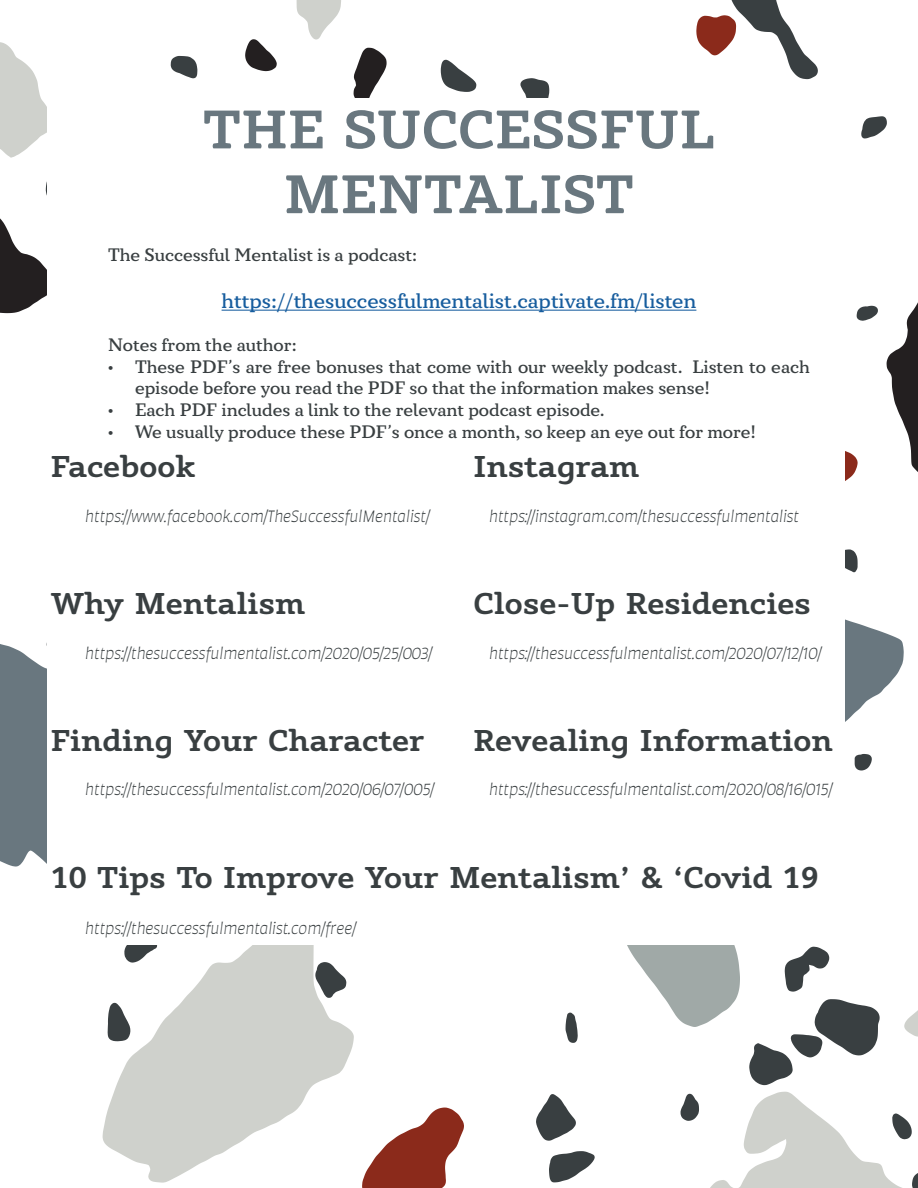
<style>
.page{position:relative;width:918px;height:1188px;background:#fff}
.page>*{position:absolute;margin:0;border:0;box-sizing:border-box;transform-origin:0 0}
.Heading_1_-_All_Caps{font:700 54px/64.8px "Vaccine";letter-spacing:.01em;color:#69777f;text-align:center}
.Heading_1_-_Align_Le{font:700 30px "Vaccine";color:#393f41}
.Body_-_Justified{font:500 21px "Circe Slab C";color:#175d9e}
.Subheading_2_-_Align{font:italic 300 18px "Auster";color:#393f41}
.Body_-_Justified-2{font:500 18px/21.6px "Circe Slab C";color:#393f41}
</style>
<div class="page">
<svg style="left:362px;top:1108px;width:102px;height:80px"></svg>
<svg style="left:845px;top:451px;width:13px;height:30px"></svg>
<svg style="left:245px;top:39px;width:32px;height:32px"></svg>
<svg style="left:354px;top:48px;width:33px;height:50px"></svg>
<svg style="left:887px;top:302px;width:31px;height:170px"></svg>
<svg style="left:627px;top:945px;width:113px;height:82px"></svg>
<svg style="left:0;top:42px;width:47px;height:116px"></svg>
<svg style="left:103px;top:1031px;width:251px;height:152px;fill:#cfd1cc"></svg>
<svg style="left:904px;top:1010px;width:14px;height:27px"></svg>
<svg style="left:297px;top:0;width:44px;height:40px"></svg>
<svg style="left:749px;top:999px;width:131px;height:86px"></svg>
<svg style="left:536px;top:1094px;width:40px;height:47px"></svg>
<svg style="left:549px;top:1151px;width:46px;height:31px"></svg>
<svg style="left:566px;top:1013px;width:12px;height:30px"></svg>
<svg style="left:681px;top:1092px;width:237px;height:96px"></svg>
<svg style="left:441px;top:60px;width:35px;height:32px"></svg>
<svg style="left:520px;top:78px;width:29px;height:20px"></svg>
<svg style="left:696px;top:0;width:122px;height:79px"></svg>
<svg style="left:861px;top:116px;width:26px;height:22px"></svg>
<svg style="left:0;top:181px;width:47px;height:132px"></svg>
<svg style="left:171px;top:56px;width:26px;height:22px"></svg>
<svg style="left:785px;top:947px;width:44px;height:45px"></svg>
<svg style="left:845px;top:619px;width:59px;height:152px"></svg>
<svg style="left:845px;top:549px;width:13px;height:23px"></svg>
<svg style="left:857px;top:306px;width:21px;height:15px"></svg>
<svg style="left:0;top:642px;width:351px;height:399px"></svg>
<div style="left:48px;top:98px;width:797px;height:847px;background:#fff"></div>
<hr style="left:222px;top:310px;width:474px;height:1px;background:#175d9e">
<p class="Heading_1_-_All_Caps" style="left:203px;top:98px;width:514px">THE SUCCESSFUL<br>MENTALIST</p>
<p class="Body_-_Justified-2" style="left:108px;top:245px;width:311px">The Successful Mentalist is a podcast:</p>
<p class="Body_-_Justified" style="left:222px;top:289px;width:476px">https://thesuccessfulmentalist.captivate.fm/listen</p>
<p class="Body_-_Justified-2" style="left:108px;top:335px;width:191px">Notes from the author:</p>
<p class="Body_-_Justified-2" style="left:135px;top:357px;width:676px;text-indent:-27px">• These PDF’s are free bonuses that come with our weekly podcast. Listen to each episode before you read the PDF so that the information makes sense!</p>
<p class="Body_-_Justified-2" style="left:108px;top:400px;width:498px">• Each PDF includes a link to the relevant podcast episode.</p>
<p class="Body_-_Justified-2" style="left:108px;top:422px;width:650px">• We usually produce these PDF’s once a month, so keep an eye out for more!</p>
<p class="Heading_1_-_Align_Le" style="left:51px;top:448px;width:146px">Facebook</p>
<p class="Heading_1_-_Align_Le" style="left:474px;top:448px;width:167px">Instagram</p>
<p class="Subheading_2_-_Align" style="left:85px;top:506px;width:346px">https://www.facebook.com/TheSuccessfulMentalist/</p>
<p class="Subheading_2_-_Align" style="left:489px;top:506px;width:311px">https://instagram.com/thesuccessfulmentalist</p>
<p class="Heading_1_-_Align_Le" style="left:51px;top:584px;width:256px">Why Mentalism</p>
<p class="Heading_1_-_Align_Le" style="left:474px;top:584px;width:339px">Close-Up Residencies</p>
<p class="Subheading_2_-_Align" style="left:85px;top:643px;width:349px">https://thesuccessfulmentalist.com/2020/05/25/003/</p>
<p class="Subheading_2_-_Align" style="left:489px;top:643px;width:334px">https://thesuccessfulmentalist.com/2020/07/12/10/</p>
<p class="Heading_1_-_Align_Le" style="left:51px;top:721px;width:375px">Finding Your Character</p>
<p class="Heading_1_-_Align_Le" style="left:474px;top:721px;width:361px">Revealing Information</p>
<p class="Subheading_2_-_Align" style="left:85px;top:780px;width:350px">https://thesuccessfulmentalist.com/2020/06/07/005/</p>
<p class="Subheading_2_-_Align" style="left:489px;top:780px;width:345px">https://thesuccessfulmentalist.com/2020/08/16/015/</p>
<p class="Heading_1_-_Align_Le" style="left:51px;top:858px;width:770px">10 Tips To Improve Your Mentalism’ &amp; ‘Covid 19</p>
<p class="Subheading_2_-_Align" style="left:85px;top:918px;width:272px">https://thesuccessfulmentalist.com/free/</p>
</div>
